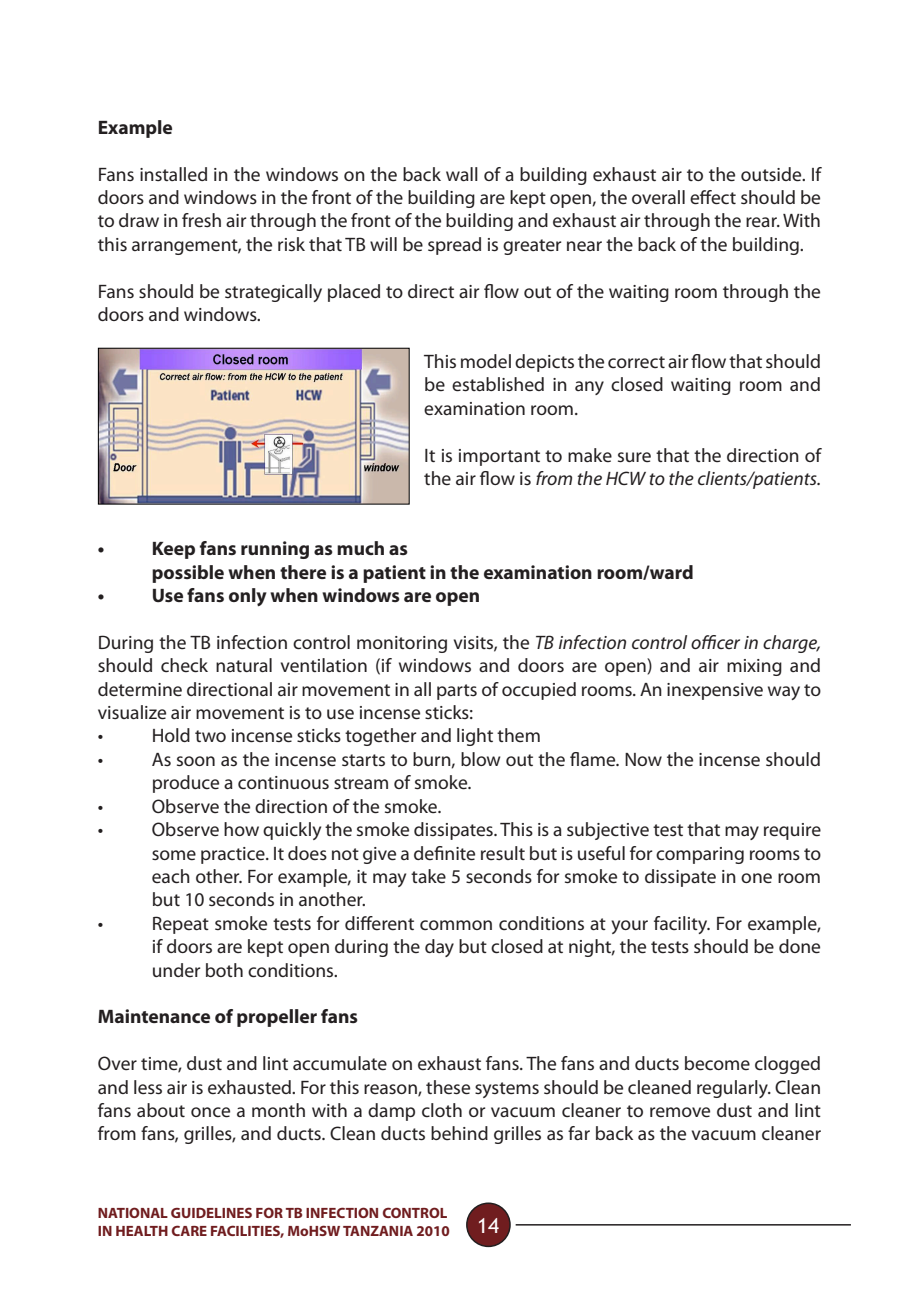
<style>
.page{position:relative;width:919px;height:1289px;background:#fff}
.page>*{position:absolute;margin:0;border:0;box-sizing:border-box;transform-origin:0 0}
.t1{font:21px "Trebuchet MS";color:#fff}
.t2{font:19.5px/23.4px "Myriad Pro";color:#231f20;text-align:justify}
.t3{font:700 19.5px "Myriad Pro";color:#231f20}
.t4{font:700 15px/18px "Myriad Pro";color:#701d1f}
.s1{font-style:italic}
</style>
<div class="page">
<hr style="left:515px;top:1223px;width:335px;height:2px;background:#231f20">
<div style="left:467px;top:1203px;width:43px;height:43px;background:#701d1f;border-radius:50%"></div>
<div style="left:466px;top:1202px;width:44px;height:45px;border:2px solid #231f20;border-radius:50%"></div>
<img style="left:100px;top:350px;width:307px;height:152px">
<div style="left:98px;top:348px;width:311px;height:156px;border:1px solid #000"></div>
<p class="t3" style="left:98px;top:114px;width:76px">Example</p>
<p class="t2" style="left:98px;top:162px;width:724px">Fans installed in the windows on the back wall of a building exhaust air to the outside. If doors and windows in the front of the building are kept open, the overall effect should be to draw in fresh air through the front of the building and exhaust air through the rear. With this arrangement, the risk that TB will be spread is greater near the back of the building.</p>
<p class="t2" style="left:98px;top:279px;width:724px">Fans should be strategically placed to direct air flow out of the waiting room through the doors and windows.</p>
<p class="t2" style="left:424px;top:349px;width:398px">This model depictsthe correct air flow thatshould be established in any closed waiting room and examination room.</p>
<p class="t2" style="left:424px;top:443px;width:398px">It is important to make sure that the direction of the air flow is <span class="s1">from the HCW to the clients/patients.</span></p>
<p class="t3" style="left:98px;top:536px;width:8px">•</p>
<p class="t3" style="left:152px;top:536px;width:258px">Keep fans running as much as</p>
<p class="t3" style="left:152px;top:559px;width:543px">possible when there is a patient in the examination room/ward</p>
<p class="t3" style="left:98px;top:582px;width:8px">•</p>
<p class="t3" style="left:152px;top:582px;width:330px">Use fans only when windows are open</p>
<p class="t2" style="left:98px;top:630px;width:724px">During the TB infection control monitoring visits, the <span class="s1">TB infection control officer in charge, </span>should check natural ventilation (if windows and doors are open) and air mixing and determine directional air movement in all parts of occupied rooms. An inexpensive way to visualize air movement is to use incense sticks:</p>
<p class="t2" style="left:98px;top:724px;width:7px">•</p>
<p class="t2" style="left:152px;top:724px;width:390px">Hold two incense sticks together and light them</p>
<p class="t2" style="left:98px;top:747px;width:7px">•</p>
<p class="t2" style="left:152px;top:747px;width:670px">As soon as the incense starts to burn, blow out the flame. Now the incense should produce a continuous stream of smoke.</p>
<p class="t2" style="left:98px;top:794px;width:7px">•</p>
<p class="t2" style="left:152px;top:794px;width:291px">Observe the direction of the smoke.</p>
<p class="t2" style="left:98px;top:817px;width:7px">•</p>
<p class="t2" style="left:152px;top:817px;width:670px">Observe how quickly the smoke dissipates. This is a subjective test that may require some practice. It does not give a definite result but is useful for comparing rooms to each other. For example, it may take 5 seconds for smoke to dissipate in one room but 10 seconds in another.</p>
<p class="t2" style="left:98px;top:911px;width:7px">•</p>
<p class="t2" style="left:152px;top:911px;width:670px">Repeat smoke tests for different common conditions at your facility. For example, if doors are kept open during the day but closed at night, the tests should be done under both conditions.</p>
<p class="t3" style="left:98px;top:1004px;width:262px">Maintenance of propeller fans</p>
<p class="t2" style="left:98px;top:1051px;width:724px">Over time, dust and lint accumulate on exhaust fans. The fans and ducts become clogged and less air is exhausted. For this reason, these systems should be cleaned regularly. Clean fans about once a month with a damp cloth or vacuum cleaner to remove dust and lint from fans, grilles, and ducts. Clean ducts behind grilles as far back as the vacuum cleaner</p>
<p class="t4" style="left:98px;top:1203px;width:353px">NATIONAL GUIDELINES FOR TB INFECTION CONTROL<br>IN HEALTH CARE FACILITIES, MoHSW TANZANIA 2010</p>
<p class="t1" style="left:477px;top:1213px;width:24px">14</p>
</div>
